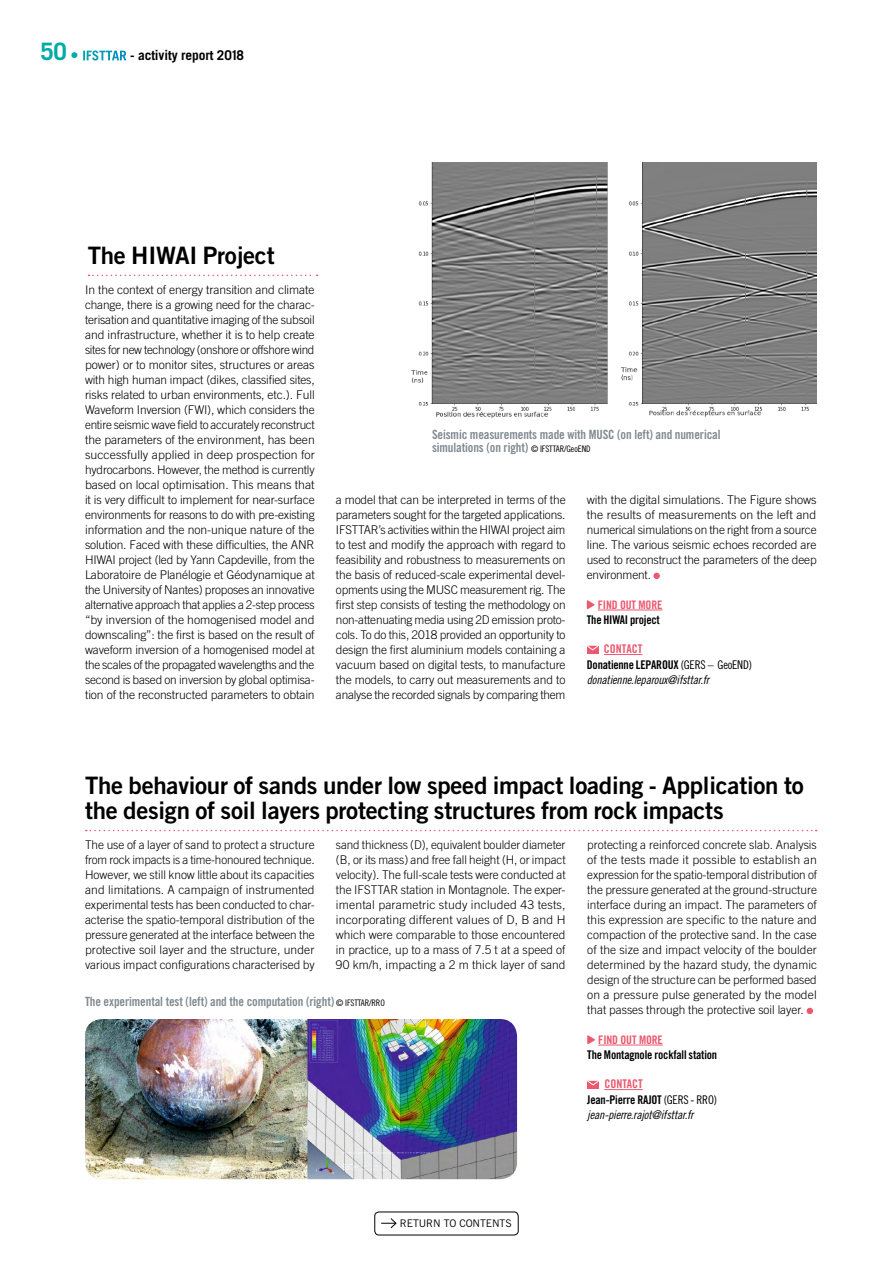
<style>
.page{position:relative;width:893px;height:1263px;background:#fff}
.page>*{position:absolute;margin:0;border:0;box-sizing:border-box;transform-origin:0 0}
.t1{font:24px/25.5px "Trade Gothic LT Std Bd 2";letter-spacing:-.01em;color:#000}
.t2{font:700 13.5px "Trade Gothic LT Std";letter-spacing:-.01em;color:#000}
.t3{font:12.75px/13.5px "Trade Gothic LT Std Bd Cn 20";letter-spacing:-.01em;color:#808a90}
.t4{font:300 12px/15px "Trade Gothic LT Std";letter-spacing:-.005em;color:#000;text-align:justify}
.t5{font:12px/15.8px "Trade Gothic LT Std Bd Cn 20";letter-spacing:-.015em;color:#000}
.t6{font:12px "Trade Gothic LT Std Cn 18 Obl";letter-spacing:-.015em;color:#000}
.t7{font:11.7px "Trade Gothic LT Std Bd Cn 20";letter-spacing:-.01em;color:#eb586f}
.t8{font:10.5px "Trade Gothic LT Std";letter-spacing:-.01em;color:#000}
.s1{font-size:24px;color:#00aba6}
.s2{font-size:16.35px;color:#00aba6}
.s3{color:#fff}
.s4{font-family:"Trade Gothic LT Std Cn 18";font-size:9px;color:#000}
.s5{color:#eb586f}
.s6{font-family:"Trade Gothic LT Std Cn 18"}
</style>
<div class="page">
<div style="left:374px;top:1212px;width:144px;height:23px;border:1px solid #000;border-radius:4px"></div>
<svg style="left:381px;top:1218px;width:16px;height:11px"></svg>
<hr style="left:604px;top:1089px;width:39px;height:1px;background:#eb586f">
<svg style="left:807px;top:1008px;width:6px;height:6px"></svg>
<hr style="left:598px;top:1045px;width:65px;height:1px;background:#eb586f">
<svg style="left:587px;top:1035px;width:8px;height:9px"></svg>
<svg style="left:587px;top:1080px;width:12px;height:8px"></svg>
<hr style="left:604px;top:654px;width:38px;height:1px;background:#eb586f">
<div style="left:653px;top:573px;width:7px;height:6px;background:#eb586f;border-radius:50%"></div>
<hr style="left:598px;top:610px;width:64px;height:1px;background:#eb586f">
<svg style="left:587px;top:600px;width:8px;height:9px"></svg>
<svg style="left:587px;top:645px;width:12px;height:8px"></svg>
<svg style="left:88px;top:275px;width:230px;height:1px"></svg>
<svg style="left:86px;top:830px;width:731px;height:1px"></svg>
<img style="left:85px;top:1019px;width:432px;height:160px">
<img style="left:411px;top:162px;width:405px;height:256px">
<p class="t2" style="left:41px;top:47px;width:205px"><span class="s1">50</span> <span class="s2">•</span> <span class="s3">IFSTTAR</span> - activity report 2018</p>
<h1 class="t1" style="left:88px;top:242px;width:188px">The HIWAI Project</h1>
<p class="t4" style="left:85px;top:282px;width:231px">In the context of energy transition and climate change, there is a growing need for the charac&shy;terisation and quantitative imaging of the subsoil and infrastructure, whether it is to help create sites for new technology (onshore or offshore wind power) or to monitor sites, structures or areas with high human impact (dikes, classified sites, risks related to urban environments, etc.). Full Waveform Inversion (FWI), which considers the entire seismic wave field to accurately reconstruct the parameters of the environment, has been successfully applied in deep prospection for hydrocarbons. However, the method is currently based on local optimisation. This means that it is very difficult to implement for near-surface environments for reasons to do with pre-existing information and the non-unique nature of the solution. Faced with these difficulties, the ANR HIWAI project (led by Yann Capdeville, from the Laboratoire de Planélogie et Géodynamique at the University of Nantes) proposes an innovative alternative approach that applies a 2-step process “by inversion of the homogenised model and downscaling”: the first is based on the result of waveform inversion of a homogenised model at the scales of the propagated wavelengths and the second is based on inversion by global optimisa&shy;tion of the reconstructed parameters to obtain</p>
<p class="t3" style="left:432px;top:427px;width:290px">Seismic measurements made with MUSC (on left) and numerical simulations (on right) <span class="s4">© IFSTTAR/GeoEND</span></p>
<p class="t4" style="left:336px;top:492px;width:231px">a model that can be interpreted in terms of the parameters sought for the targeted applications.<br>IFSTTAR’s activities within the HIWAI project aim to test and modify the approach with regard to feasibility and robustness to measurements on the basis of reduced-scale experimental devel&shy;opments using the MUSC measurement rig. The first step consists of testing the methodology on non-attenuating media using 2D emission proto&shy;cols. To do this, 2018 provided an opportunity to design the first aluminium models containing a vacuum based on digital tests, to manufacture the models, to carry out measurements and to analyse the recorded signals by comparing them</p>
<p class="t4" style="left:587px;top:492px;width:231px">with the digital simulations. The Figure shows the results of measurements on the left and numerical simulations on the right from a source line. The various seismic echoes recorded are used to reconstruct the parameters of the deep environment.</p>
<p class="t7" style="left:598px;top:597px;width:66px">FIND OUT MORE</p>
<p class="t5" style="left:587px;top:612px;width:75px">The HIWAI project</p>
<p class="t5" style="left:587px;top:641px;width:167px;text-indent:17px"><span class="s5">CONTACT<br></span>Donatienne LEPAROUX <span class="s6">(GERS – GeoEND)</span></p>
<p class="t6" style="left:587px;top:673px;width:124px">donatienne.leparoux@ifsttar.fr</p>
<h1 class="t1" style="left:85px;top:772px;width:720px">The behaviour of sands under low speed impact loading - Application to the design of soil layers protecting structures from rock impacts</h1>
<p class="t4" style="left:85px;top:837px;width:231px">The use of a layer of sand to protect a structure from rock impacts is a time-honoured technique.<br>However, we still know little about its capacities and limitations. A campaign of instrumented experimental tests has been conducted to char&shy;acterise the spatio-temporal distribution of the pressure generated at the interface between the protective soil layer and the structure, under various impact configurations characterised by</p>
<p class="t4" style="left:336px;top:837px;width:231px">sand thickness (D), equivalent boulder diameter (B, or its mass) and free fall height (H, or impact velocity). The full-scale tests were conducted at the IFSTTAR station in Montagnole. The exper&shy;imental parametric study included 43 tests, incorporating different values of D, B and H which were comparable to those encountered in practice, up to a mass of 7.5 t at a speed of 90 km/h, impacting a 2 m thick layer of sand</p>
<p class="t4" style="left:587px;top:837px;width:231px">protecting a reinforced concrete slab. Analysis of the tests made it possible to establish an expression for the spatio-temporal distribution of the pressure generated at the ground-structure interface during an impact. The parameters of this expression are specific to the nature and compaction of the protective sand. In the case of the size and impact velocity of the boulder determined by the hazard study, the dynamic design of the structure can be performed based on a pressure pulse generated by the model that passes through the protective soil layer.</p>
<p class="t7" style="left:598px;top:1032px;width:66px">FIND OUT MORE</p>
<p class="t5" style="left:587px;top:1047px;width:132px">The Montagnole rockfall station</p>
<p class="t5" style="left:587px;top:1076px;width:131px;text-indent:17px"><span class="s5">CONTACT<br></span>Jean-Pierre RAJOT <span class="s6">(GERS - RRO)</span></p>
<p class="t6" style="left:587px;top:1108px;width:108px">jean-pierre.rajot@ifsttar.fr</p>
<p class="t3" style="left:85px;top:994px;width:301px">The experimental test (left) and the computation (right) <span class="s4">© IFSTTAR/RRO</span></p>
<p class="t8" style="left:400px;top:1217px;width:113px">RETURN TO CONTENTS</p>
</div>
